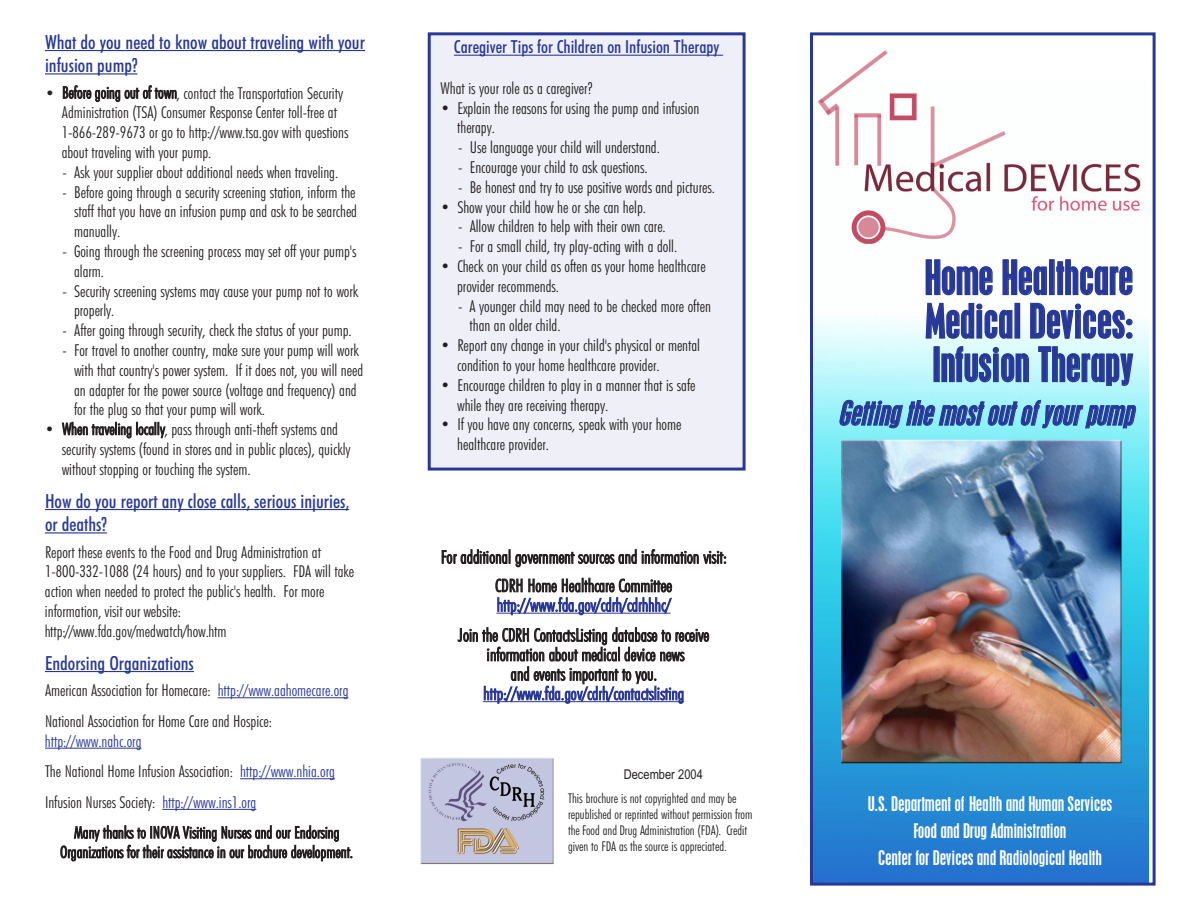
<style>
.page{position:relative;width:1188px;height:918px;background:#fff}
.page>*{position:absolute;margin:0;border:0;box-sizing:border-box;transform-origin:0 0}
.t1{font:condensed 42px/43.5px "Placard";color:#283896;text-align:justify}
.t2{font:italic condensed 30px "Placard";color:#283896}
.t3{font:500 condensed 19.5px/23.4px "Futura BT";color:#283896}
.t4{font:300 condensed 18px/19.5px "Futura BT";color:#231f20;text-align:center}
.t5{font:condensed 18px/27.2px "Placard";color:#fff;text-align:center}
.t6{font:300 condensed 18px "Futura BT";color:#293795}
.t7{font:500 condensed 18px "Futura BT";color:#283896}
.t8{font:300 condensed 16.5px/19.8px "Futura BT";color:#231f20}
.t9{font:300 condensed 16.5px/30.6px "Futura BT";color:#293795}
.t10{font:300 condensed 13.5px/16.2px "Futura BT";color:#231f20}
.t11{font:13.5px "Arial Narrow";color:#231f20}
.s1{color:#293795}
.s2{color:#231f20}
</style>
<div class="page">
<hr style="left:45px;top:50px;width:320px;height:1px;background:#283896">
<hr style="left:45px;top:73px;width:92px;height:2px;background:#283896">
<hr style="left:45px;top:509px;width:304px;height:1px;background:#283896">
<hr style="left:45px;top:532px;width:62px;height:2px;background:#283896">
<hr style="left:45px;top:671px;width:149px;height:1px;background:#283896">
<hr style="left:218px;top:697px;width:131px;height:1px;background:#293795">
<hr style="left:45px;top:748px;width:96px;height:1px;background:#293795">
<hr style="left:240px;top:778px;width:95px;height:1px;background:#293795">
<hr style="left:162px;top:809px;width:94px;height:1px;background:#293795">
<hr style="left:496px;top:613px;width:175px;height:1px;background:#293795">
<hr style="left:483px;top:701px;width:201px;height:1px;background:#293795">
<img style="left:814px;top:50px;width:334px;height:832px">
<div style="left:810px;top:32px;width:346px;height:854px;border:3px solid #283896"></div>
<img style="left:420px;top:758px;width:134px;height:106px">
<div style="left:431px;top:35px;width:312px;height:433px;background:#efeff7"></div>
<div style="left:428px;top:32px;width:318px;height:439px;border:3px solid #283896"></div>
<hr style="left:454px;top:55px;width:269px;height:1px;background:#283896">
<p class="t3" style="left:45px;top:31px;width:322px">What do you need to know about traveling with your infusion pump?</p>
<p class="t8" style="left:62px;top:84px;width:288px;text-indent:-17px">• Before going out of town, contact the Transportation Security Administration (TSA) Consumer Response Center toll-free at 1-866-289-9673 or go to http://www.tsa.gov with questions about traveling with your pump.</p>
<p class="t8" style="left:63px;top:163px;width:277px">- Ask your supplier about additional needs when traveling.</p>
<p class="t8" style="left:74px;top:183px;width:285px;text-align:justify;text-indent:-11px">- Before going through a security screening station, inform the staff that you have an infusion pump and ask to be searched manually.</p>
<p class="t8" style="left:74px;top:242px;width:284px;text-indent:-11px">- Going through the screening process may set off your pump's alarm.</p>
<p class="t8" style="left:74px;top:282px;width:286px;text-indent:-11px">- Security screening systems may cause your pump not to work properly.</p>
<p class="t8" style="left:63px;top:322px;width:291px">- After going through security, check the status of your pump.</p>
<p class="t8" style="left:74px;top:341px;width:291px;text-indent:-11px">- For travel to another country, make sure your pump will work with that country's power system. If it does not, you will need an adapter for the power source (voltage and frequency) and for the plug so that your pump will work.</p>
<p class="t8" style="left:62px;top:421px;width:291px;text-indent:-17px">• When traveling locally, pass through anti-theft systems and security systems (found in stores and in public places), quickly without stopping or touching the system.</p>
<p class="t3" style="left:45px;top:490px;width:306px">How do you report any close calls, serious injuries, or deaths?</p>
<p class="t8" style="left:45px;top:543px;width:311px">Report these events to the Food and Drug Administration at 1-800-332-1088 (24 hours) and to your suppliers. FDA will take action when needed to protect the public's health. For more information, visit our website: http://www.fda.gov/medwatch/how.htm</p>
<p class="t3" style="left:45px;top:652px;width:150px">Endorsing Organizations</p>
<p class="t8" style="left:45px;top:676px;width:305px;line-height:30.6px">American Association for Homecare: <span class="s1">http://www.aahomecare.org<br></span>National Association for Home Care and Hospice:</p>
<p class="t9" style="left:45px;top:727px;width:292px">http://www.nahc.org<br><span class="s2">The National Home Infusion Association:</span> http://www.nhia.org<br><span class="s2">Infusion Nurses Society:</span> http://www.ins1.org</p>
<p class="t8" style="left:60px;top:824px;width:294px;text-align:center">Many thanks to INOVA Visiting Nurses and our Endorsing<br>Organizations for their assistance in our brochure development.</p>
<p class="t7" style="left:454px;top:40px;width:267px">Caregiver Tips for Children on Infusion Therapy</p>
<p class="t8" style="left:441px;top:79px;width:154px">What is your role as a caregiver?</p>
<p class="t8" style="left:457px;top:99px;width:244px;text-indent:-17px">• Explain the reasons for using the pump and infusion therapy.</p>
<p class="t8" style="left:458px;top:139px;width:203px">- Use language your child will understand.</p>
<p class="t8" style="left:458px;top:158px;width:191px">- Encourage your child to ask questions.</p>
<p class="t8" style="left:458px;top:178px;width:258px">- Be honest and try to use positive words and pictures.</p>
<p class="t8" style="left:441px;top:198px;width:207px">• Show your child how he or she can help.</p>
<p class="t8" style="left:458px;top:218px;width:209px">- Allow children to help with their own care.</p>
<p class="t8" style="left:458px;top:238px;width:221px">- For a small child, try play-acting with a doll.</p>
<p class="t8" style="left:457px;top:257px;width:250px;text-indent:-17px">• Check on your child as often as your home healthcare provider recommends.</p>
<p class="t8" style="left:470px;top:297px;width:243px;text-indent:-11px">- A younger child may need to be checked more often than an older child.</p>
<p class="t8" style="left:457px;top:337px;width:245px;text-indent:-17px">• Report any change in your child's physical or mental condition to your home healthcare provider.</p>
<p class="t8" style="left:457px;top:376px;width:240px;text-indent:-17px">• Encourage children to play in a manner that is safe while they are receiving therapy.</p>
<p class="t8" style="left:457px;top:416px;width:226px;text-indent:-17px">• If you have any concerns, speak with your home healthcare provider.</p>
<p class="t4" style="left:441px;top:544px;width:287px;line-height:28.5px">For additional government sources and information visit:<br>CDRH Home Healthcare Committee</p>
<p class="t6" style="left:497px;top:598px;width:176px">http://www.fda.gov/cdrh/cdrhhhc/</p>
<p class="t4" style="left:458px;top:627px;width:253px">Join the CDRH ContactsListing database to receive information about medical device news<br>and events important to you.</p>
<p class="t6" style="left:483px;top:686px;width:202px">http://www.fda.gov/cdrh/contactslisting</p>
<p class="t11" style="left:624px;top:766px;width:81px">December 2004</p>
<p class="t10" style="left:568px;top:791px;width:186px">This brochure is not copyrighted and may be republished or reprinted without permission from the Food and Drug Administration (FDA). Credit given to FDA as the source is appreciated.</p>
<h1 class="t1" style="left:925px;top:258px;width:210px">Home Healthcare Medical Devices:<br>Infusion Therapy</h1>
<h2 class="t2" style="left:838px;top:397px;width:305px">Getting the most out of your pump</h2>
<p class="t5" style="left:868px;top:791px;width:246px">U.S. Department of Health and Human Services<br>Food and Drug Administration<br>Center for Devices and Radiological Health</p>
</div>
